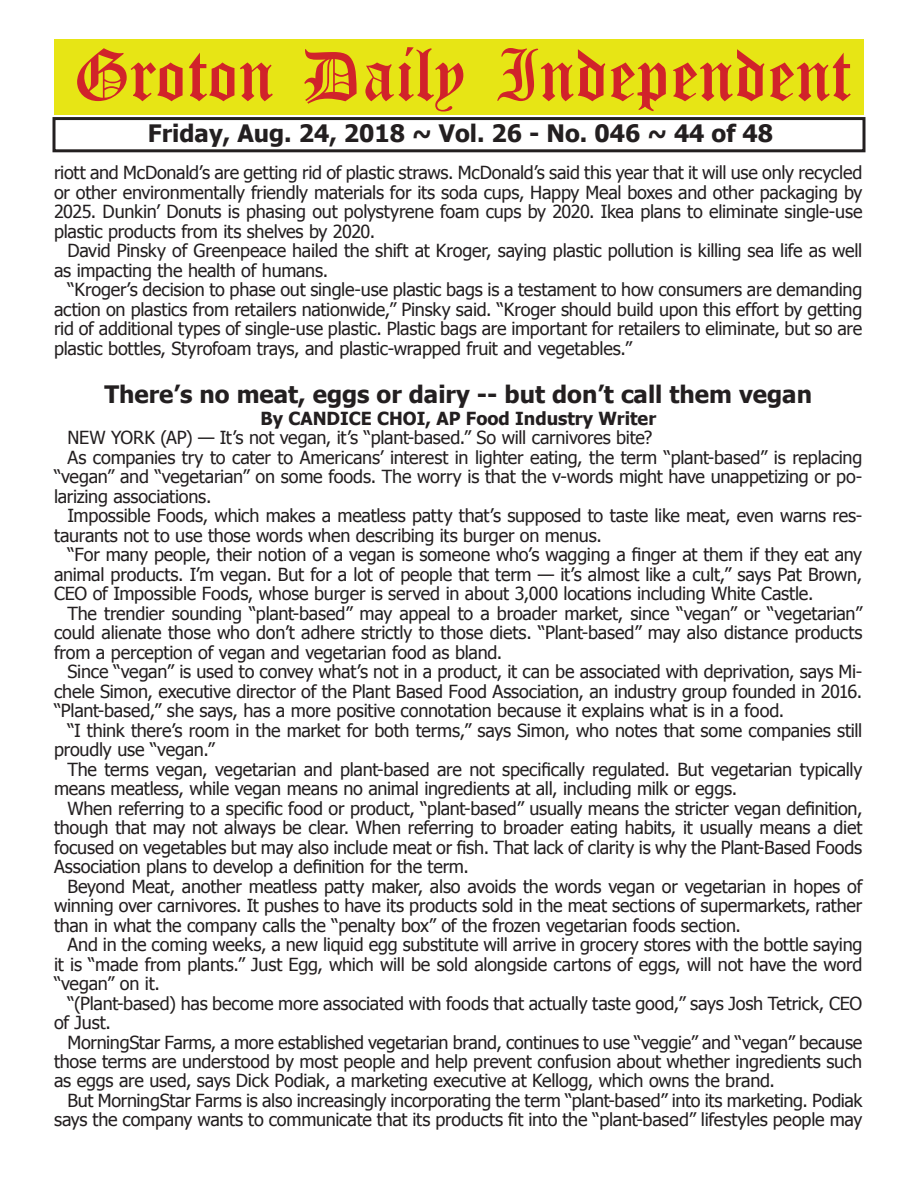
<style>
.page{position:relative;width:918px;height:1188px;background:#fff}
.page>*{position:absolute;margin:0;border:0;box-sizing:border-box;transform-origin:0 0}
.t1{font:54px "Old English Five";color:#d1232a}
.t2{font:700 24px "Tahoma";color:#231f20}
.t3{font:18px/19.5px "Tahoma";letter-spacing:-.015em;color:#231f20;text-align:justify}
.t4{font:700 18px "Tahoma";color:#231f20}
</style>
<div class="page">
<div style="left:52px;top:117px;width:814px;height:35px;border:3px solid #231f20"></div>
<div style="left:54px;top:40px;width:810px;height:75px;background:#e7e515"></div>
<h1 class="t1" style="left:73px;top:50px;width:779px">Groton Daily Independent</h1>
<h2 class="t2" style="left:148px;top:116px;width:627px">Friday, Aug. 24, 2018 ~ Vol. 26 - No. 046 ~ 44 of 48</h2>
<p class="t3" style="left:54px;top:162px;width:810px">riott and McDonald’s are getting rid of plastic straws. McDonald’s said this year that it will use only recycled or other environmentally friendly materials for its soda cups, Happy Meal boxes and other packaging by 2025. Dunkin’ Donuts is phasing out polystyrene foam cups by 2020. Ikea plans to eliminate single-use plastic products from its shelves by 2020.</p>
<p class="t3" style="left:54px;top:240px;width:810px;text-indent:14px">David Pinsky of Greenpeace hailed the shift at Kroger, saying plastic pollution is killing sea life as well as impacting the health of humans.</p>
<p class="t3" style="left:54px;top:279px;width:810px;text-indent:14px">“Kroger’s decision to phase out single-use plastic bags is a testament to how consumers are demanding action on plastics from retailers nationwide,” Pinsky said. “Kroger should build upon this effort by getting rid of additional types of single-use plastic. Plastic bags are important for retailers to eliminate, but so are plastic bottles, Styrofoam trays, and plastic-wrapped fruit and vegetables.”</p>
<h2 class="t2" style="left:105px;top:378px;width:709px">There’s no meat, eggs or dairy -- but don’t call them vegan</h2>
<p class="t4" style="left:260px;top:406px;width:397px">By CANDICE CHOI, AP Food Industry Writer</p>
<p class="t3" style="left:68px;top:427px;width:586px">NEW YORK (AP) — It’s not vegan, it’s “plant-based.” So will carnivores bite?</p>
<p class="t3" style="left:68px;top:447px;width:796px">As companies try to cater to Americans’ interest in lighter eating, the term “plant-based” is replacing</p>
<p class="t3" style="left:54px;top:466px;width:810px">“vegan” and “vegetarian” on some foods. The worry is that the v-words might have unappetizing or po-</p>
<p class="t3" style="left:54px;top:486px;width:159px">larizing associations.</p>
<p class="t3" style="left:68px;top:505px;width:796px">Impossible Foods, which makes a meatless patty that’s supposed to taste like meat, even warns res-</p>
<p class="t3" style="left:54px;top:525px;width:549px">taurants not to use those words when describing its burger on menus.</p>
<p class="t3" style="left:68px;top:544px;width:796px">“For many people, their notion of a vegan is someone who’s wagging a finger at them if they eat any</p>
<p class="t3" style="left:54px;top:564px;width:810px">animal products. I’m vegan. But for a lot of people that term — it’s almost like a cult,” says Pat Brown,</p>
<p class="t3" style="left:54px;top:583px;width:761px">CEO of Impossible Foods, whose burger is served in about 3,000 locations including White Castle.</p>
<p class="t3" style="left:68px;top:603px;width:796px">The trendier sounding “plant-based” may appeal to a broader market, since “vegan” or “vegetarian”</p>
<p class="t3" style="left:54px;top:622px;width:810px">could alienate those who don’t adhere strictly to those diets. “Plant-based” may also distance products</p>
<p class="t3" style="left:54px;top:642px;width:450px">from a perception of vegan and vegetarian food as bland.</p>
<p class="t3" style="left:68px;top:661px;width:796px">Since “vegan” is used to convey what’s not in a product, it can be associated with deprivation, says Mi-</p>
<p class="t3" style="left:54px;top:680px;width:810px">chele Simon, executive director of the Plant Based Food Association, an industry group founded in 2016.</p>
<p class="t3" style="left:54px;top:700px;width:732px">“Plant-based,” she says, has a more positive connotation because it explains what is in a food.</p>
<p class="t3" style="left:68px;top:719px;width:796px">“I think there’s room in the market for both terms,” says Simon, who notes that some companies still</p>
<p class="t3" style="left:54px;top:739px;width:162px">proudly use “vegan.”</p>
<p class="t3" style="left:68px;top:758px;width:796px">The terms vegan, vegetarian and plant-based are not specifically regulated. But vegetarian typically</p>
<p class="t3" style="left:54px;top:778px;width:685px">means meatless, while vegan means no animal ingredients at all, including milk or eggs.</p>
<p class="t3" style="left:68px;top:797px;width:797px">When referring to a specific food or product, “plant-based” usually means the stricter vegan definition,</p>
<p class="t3" style="left:54px;top:817px;width:810px">though that may not always be clear. When referring to broader eating habits, it usually means a diet</p>
<p class="t3" style="left:54px;top:836px;width:810px">focused on vegetables but may also include meat or fish. That lack of clarity is why the Plant-Based Foods</p>
<p class="t3" style="left:54px;top:856px;width:417px">Association plans to develop a definition for the term.</p>
<p class="t3" style="left:68px;top:875px;width:796px">Beyond Meat, another meatless patty maker, also avoids the words vegan or vegetarian in hopes of</p>
<p class="t3" style="left:54px;top:895px;width:810px">winning over carnivores. It pushes to have its products sold in the meat sections of supermarkets, rather</p>
<p class="t3" style="left:54px;top:914px;width:688px">than in what the company calls the “penalty box” of the frozen vegetarian foods section.</p>
<p class="t3" style="left:68px;top:934px;width:796px">And in the coming weeks, a new liquid egg substitute will arrive in grocery stores with the bottle saying</p>
<p class="t3" style="left:54px;top:953px;width:810px">it is “made from plants.” Just Egg, which will be sold alongside cartons of eggs, will not have the word</p>
<p class="t3" style="left:54px;top:973px;width:108px">“vegan” on it.</p>
<p class="t3" style="left:68px;top:992px;width:796px">“(Plant-based) has become more associated with foods that actually taste good,” says Josh Tetrick, CEO</p>
<p class="t3" style="left:54px;top:1012px;width:59px">of Just.</p>
<p class="t3" style="left:68px;top:1031px;width:796px">MorningStar Farms, a more established vegetarian brand, continues to use “veggie” and “vegan” because</p>
<p class="t3" style="left:54px;top:1051px;width:810px">those terms are understood by most people and help prevent confusion about whether ingredients such</p>
<p class="t3" style="left:54px;top:1070px;width:723px">as eggs are used, says Dick Podiak, a marketing executive at Kellogg, which owns the brand.</p>
<p class="t3" style="left:68px;top:1090px;width:797px">But MorningStar Farms is also increasingly incorporating the term “plant-based” into its marketing. Podiak</p>
<p class="t3" style="left:54px;top:1109px;width:810px">says the company wants to communicate that its products fit into the “plant-based” lifestyles people may</p>
</div>
